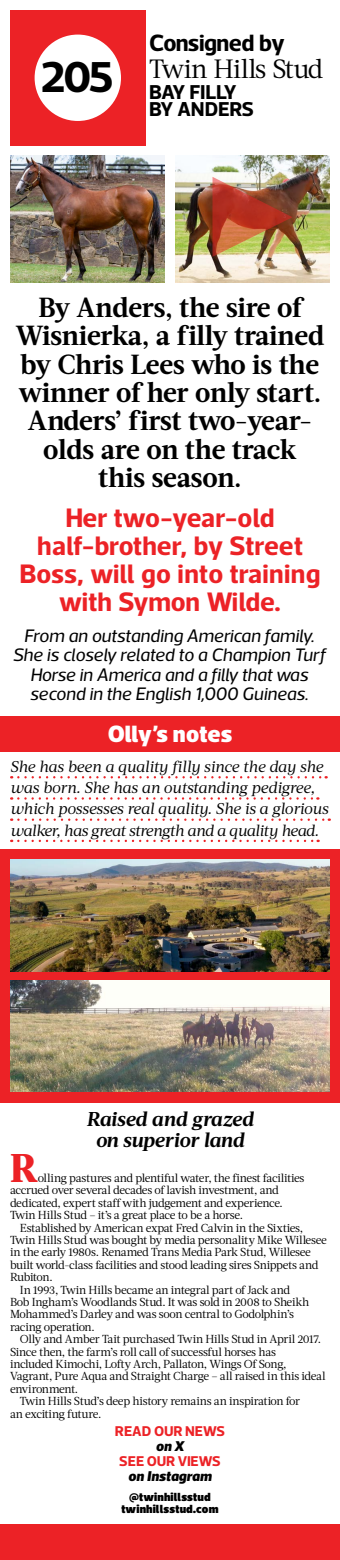
<style>
.page{position:relative;width:340px;height:1560px;background:#fff}
.page>*{position:absolute;margin:0;border:0;box-sizing:border-box;transform-origin:0 0}
.t1{font:800 40px "Acta";color:#ec2226}
.t2{font:700 27.6px/28.4px "Acta";letter-spacing:-.01em;color:#000;text-align:center}
.t3{font:700 27.2px/28px "Acto";color:#ec2226;text-align:center}
.t4{font:26.4px "Acta";letter-spacing:-.03em;color:#000}
.t5{font:700 24px "Acto";letter-spacing:-.03em;color:#000}
.t6{font:900 24px "Acto";letter-spacing:.005em;color:#fff}
.t7{font:700 20.4px/18px "Acto";letter-spacing:-.01em;color:#000}
.t8{font:italic 700 20px/20.8px "Acta";letter-spacing:-.01em;color:#000;text-align:center}
.t9{font:italic 18.4px/19.2px "Acto";letter-spacing:-.01em;color:#000;text-align:center}
.t10{font:italic 15.6px/21.2px "Acta";letter-spacing:-.02em;color:#000}
.t11{font:700 14.4px "Acto";letter-spacing:-.015em;color:#ec2226}
.t12{font:italic 900 14.4px "Acto";color:#000}
.t13{font:900 12px/12.8px "Acto";letter-spacing:.015em;color:#000;text-align:center}
.t14{font:11.6px/12.4px "Acta";letter-spacing:-.03em;color:#000}
</style>
<div class="page">
<div style="left:10px;top:10px;width:136px;height:136px;background:#ec2226"></div>
<div style="left:35px;top:35px;width:86px;height:86px;background:#fff;border-radius:50%"></div>
<img style="left:10px;top:155px;width:155px;height:128px">
<img style="left:175px;top:155px;width:155px;height:128px">
<div style="left:0;top:716px;width:340px;height:36px;background:#ec2226"></div>
<svg style="left:18px;top:776px;width:309px;height:2px"></svg>
<svg style="left:18px;top:797px;width:300px;height:3px"></svg>
<svg style="left:18px;top:818px;width:312px;height:3px"></svg>
<svg style="left:18px;top:840px;width:301px;height:2px"></svg>
<div style="left:0;top:1524px;width:340px;height:36px;background:#ec2226"></div>
<img style="left:212px;top:177px;width:80px;height:80px">
<div style="left:0;top:849px;width:340px;height:254px;background:#ec2226"></div>
<img style="left:10px;top:859px;width:320px;height:112px">
<img style="left:10px;top:980px;width:320px;height:112px">
<h3 class="t5" style="left:149px;top:28px;width:137px">Consigned by</h3>
<h3 class="t7" style="left:149px;top:82px;width:106px;text-indent:-107px"><sup>205</sup> BAY FILLY<br>BY ANDERS</h3>
<h3 class="t4" style="left:149px;top:53px;width:176px">Twin Hills Stud</h3>
<h2 class="t2" style="left:16px;top:293px;width:310px">By Anders, the sire of<br>Wisnierka, a filly trained by Chris Lees who is the winner of her only start.<br>Anders’ first two-year&shy;olds are on the track<br>this season.</h2>
<h3 class="t3" style="left:19px;top:503px;width:303px">Her two-year-old half-brother, by Street<br>Boss, will go into training with Symon Wilde.</h3>
<h3 class="t9" style="left:13px;top:626px;width:314px">From an outstanding American family.<br>She is closely related to a Champion Turf Horse in America and a filly that was second in the English 1,000 Guineas.</h3>
<h3 class="t6" style="left:108px;top:719px;width:126px">Olly’s notes</h3>
<h3 class="t10" style="left:10px;top:756px;width:320px">She has been a quality filly since the day she was born. She has an outstanding pedigree, which possesses real quality. She is a glorious walker, has great strength and a quality head.</h3>
<h3 class="t8" style="left:86px;top:1109px;width:169px">Raised and grazed on superior land</h3>
<p class="t14" style="left:10px;top:1172px;width:296px;text-indent:28px">olling pastures and plentiful water, the finest facilities accrued over several decades of lavish investment, and dedicated, expert staff with judgement and experience.<br>Twin Hills Stud – it’s a great place to be a horse.</p>
<p class="t14" style="left:20px;top:1221px;width:285px">Established by American expat Fred Calvin in the Sixties,</p>
<p class="t14" style="left:10px;top:1234px;width:318px">Twin Hills Stud was bought by media personality Mike Willesee</p>
<p class="t14" style="left:10px;top:1246px;width:302px">in the early 1980s. Renamed Trans Media Park Stud, Willesee</p>
<p class="t14" style="left:10px;top:1259px;width:310px">built world-class facilities and stood leading sires Snippets and</p>
<p class="t14" style="left:10px;top:1271px;width:44px">Rubiton.</p>
<p class="t14" style="left:20px;top:1283px;width:272px">In 1993, Twin Hills became an integral part of Jack and</p>
<p class="t14" style="left:10px;top:1296px;width:301px">Bob Ingham’s Woodlands Stud. It was sold in 2008 to Sheikh</p>
<p class="t14" style="left:10px;top:1308px;width:286px">Mohammed’s Darley and was soon central to Godolphin’s</p>
<p class="t14" style="left:10px;top:1321px;width:86px">racing operation.</p>
<p class="t14" style="left:20px;top:1333px;width:303px">Olly and Amber Tait purchased Twin Hills Stud in April 2017.</p>
<p class="t14" style="left:10px;top:1345px;width:268px">Since then, the farm’s roll call of successful horses has</p>
<p class="t14" style="left:10px;top:1358px;width:278px">included Kimochi, Lofty Arch, Pallaton, Wings Of Song,</p>
<p class="t14" style="left:10px;top:1370px;width:317px">Vagrant, Pure Aqua and Straight Charge – all raised in this ideal</p>
<p class="t14" style="left:10px;top:1383px;width:70px">environment.</p>
<p class="t14" style="left:20px;top:1395px;width:281px">Twin Hills Stud’s deep history remains an inspiration for</p>
<p class="t14" style="left:10px;top:1407px;width:93px">an exciting future.</p>
<h1 class="t1" style="left:10px;top:1144px;width:30px">R</h1>
<p class="t11" style="left:115px;top:1422px;width:112px">READ OUR NEWS</p>
<p class="t12" style="left:156px;top:1437px;width:30px">on X</p>
<p class="t11" style="left:119px;top:1453px;width:103px">SEE OUR VIEWS</p>
<p class="t12" style="left:128px;top:1468px;width:85px">on Instagram</p>
<p class="t13" style="left:121px;top:1490px;width:99px">@twinhillsstud twinhillsstud.com</p>
</div>
